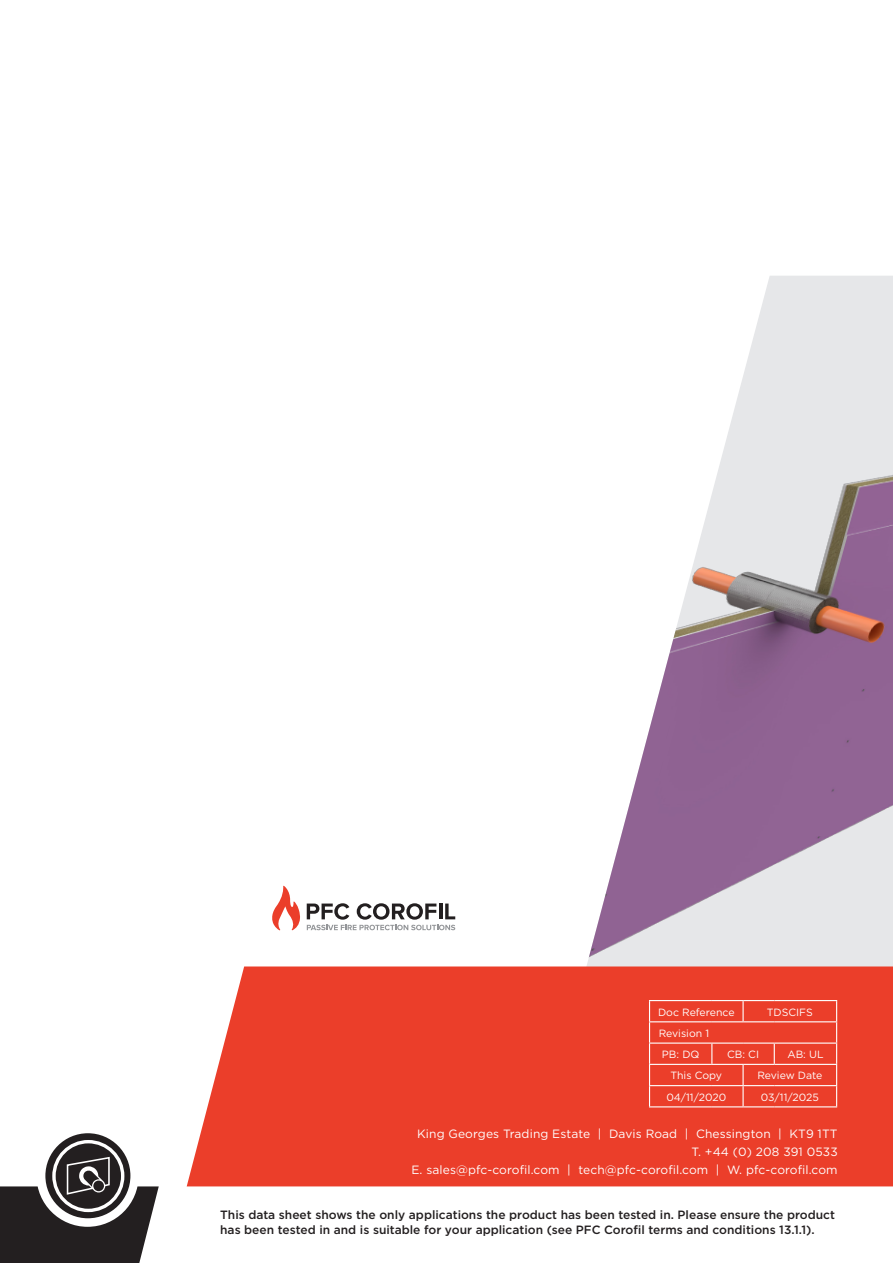
<style>
.page{position:relative;width:893px;height:1263px;background:#fff}
.page>*{position:absolute;margin:0;border:0;box-sizing:border-box;transform-origin:0 0}
.Paragraph_Style_1{font:500 12px/15px "Gotham";color:#231f20}
.t1{font:12px "Gotham";letter-spacing:.01em;color:#fff}
.Paragraph_Style_1-2{font:10.5px "Gotham";color:#fff}
</style>
<div class="page">
<div style="left:754px;top:276px;width:139px;height:59px;background:#e6e7e9"></div>
<img style="left:587px;top:335px;width:306px;height:631px">
<svg style="left:272px;top:886px;width:28px;height:44px"></svg>
<svg style="left:307px;top:903px;width:148px;height:27px"></svg>
<div style="left:187px;top:966px;width:706px;height:220px;background:#eb3e2a"></div>
<div style="left:45px;top:1133px;width:85px;height:85px;background:#231f20;border-radius:50%"></div>
<svg style="left:0;top:1140px;width:159px;height:123px"></svg>
<hr style="left:649px;top:1000px;width:63px;height:1px;background:#fff">
<hr style="left:712px;top:1000px;width:31px;height:1px;background:#fff">
<hr style="left:743px;top:1000px;width:31px;height:1px;background:#fff">
<hr style="left:742px;top:1001px;width:2px;height:20px;background:#fff">
<hr style="left:774px;top:1000px;width:63px;height:1px;background:#fff">
<hr style="left:649px;top:1021px;width:63px;height:1px;background:#fff">
<hr style="left:712px;top:1021px;width:31px;height:1px;background:#fff">
<hr style="left:743px;top:1021px;width:31px;height:1px;background:#fff">
<hr style="left:774px;top:1021px;width:63px;height:1px;background:#fff">
<hr style="left:649px;top:1042px;width:63px;height:2px;background:#fff">
<hr style="left:712px;top:1042px;width:31px;height:2px;background:#fff">
<svg style="left:711px;top:1044px;width:1px;height:20px"></svg>
<hr style="left:743px;top:1042px;width:31px;height:2px;background:#fff">
<hr style="left:774px;top:1042px;width:63px;height:2px;background:#fff">
<svg style="left:774px;top:1044px;width:1px;height:20px"></svg>
<hr style="left:649px;top:1064px;width:63px;height:1px;background:#fff">
<hr style="left:712px;top:1064px;width:31px;height:1px;background:#fff">
<hr style="left:743px;top:1064px;width:31px;height:1px;background:#fff">
<hr style="left:742px;top:1065px;width:2px;height:20px;background:#fff">
<hr style="left:774px;top:1064px;width:63px;height:1px;background:#fff">
<hr style="left:649px;top:1085px;width:63px;height:1px;background:#fff">
<svg style="left:649px;top:1001px;width:1px;height:105px"></svg>
<hr style="left:712px;top:1085px;width:31px;height:1px;background:#fff">
<hr style="left:743px;top:1085px;width:31px;height:1px;background:#fff">
<hr style="left:742px;top:1086px;width:2px;height:20px;background:#fff">
<hr style="left:774px;top:1085px;width:63px;height:1px;background:#fff">
<svg style="left:836px;top:1001px;width:1px;height:105px"></svg>
<hr style="left:649px;top:1106px;width:63px;height:1px;background:#fff">
<hr style="left:712px;top:1106px;width:31px;height:1px;background:#fff">
<hr style="left:743px;top:1106px;width:31px;height:1px;background:#fff">
<hr style="left:774px;top:1106px;width:63px;height:1px;background:#fff">
<p class="Paragraph_Style_1-2" style="left:658px;top:1006px;width:78px">Doc Reference</p>
<p class="Paragraph_Style_1-2" style="left:767px;top:1006px;width:48px">TDSCIFS</p>
<p class="Paragraph_Style_1-2" style="left:659px;top:1027px;width:52px">Revision 1</p>
<p class="Paragraph_Style_1-2" style="left:662px;top:1048px;width:39px">PB: DQ</p>
<p class="Paragraph_Style_1-2" style="left:727px;top:1048px;width:33px">CB: CI</p>
<p class="Paragraph_Style_1-2" style="left:787px;top:1048px;width:38px">AB: UL</p>
<p class="Paragraph_Style_1-2" style="left:670px;top:1070px;width:53px">This Copy</p>
<p class="Paragraph_Style_1-2" style="left:757px;top:1070px;width:67px">Review Date</p>
<p class="Paragraph_Style_1-2" style="left:666px;top:1091px;width:61px">04/11/2020</p>
<p class="Paragraph_Style_1-2" style="left:761px;top:1091px;width:60px">03/11/2025</p>
<p class="t1" style="left:417px;top:1127px;width:422px">King Georges Trading Estate | Davis Road | Chessington | KT9 1TT</p>
<p class="t1" style="left:691px;top:1145px;width:148px">T. +44 (0) 208 391 0533</p>
<p class="t1" style="left:411px;top:1163px;width:428px">E. sales@pfc-corofil.com | tech@pfc-corofil.com | W. pfc-corofil.com</p>
<p class="Paragraph_Style_1" style="left:220px;top:1207px;width:616px">This data sheet shows the only applications the product has been tested in. Please ensure the product has been tested in and is suitable for your application (see PFC Corofil terms and conditions 13.1.1).</p>
</div>
